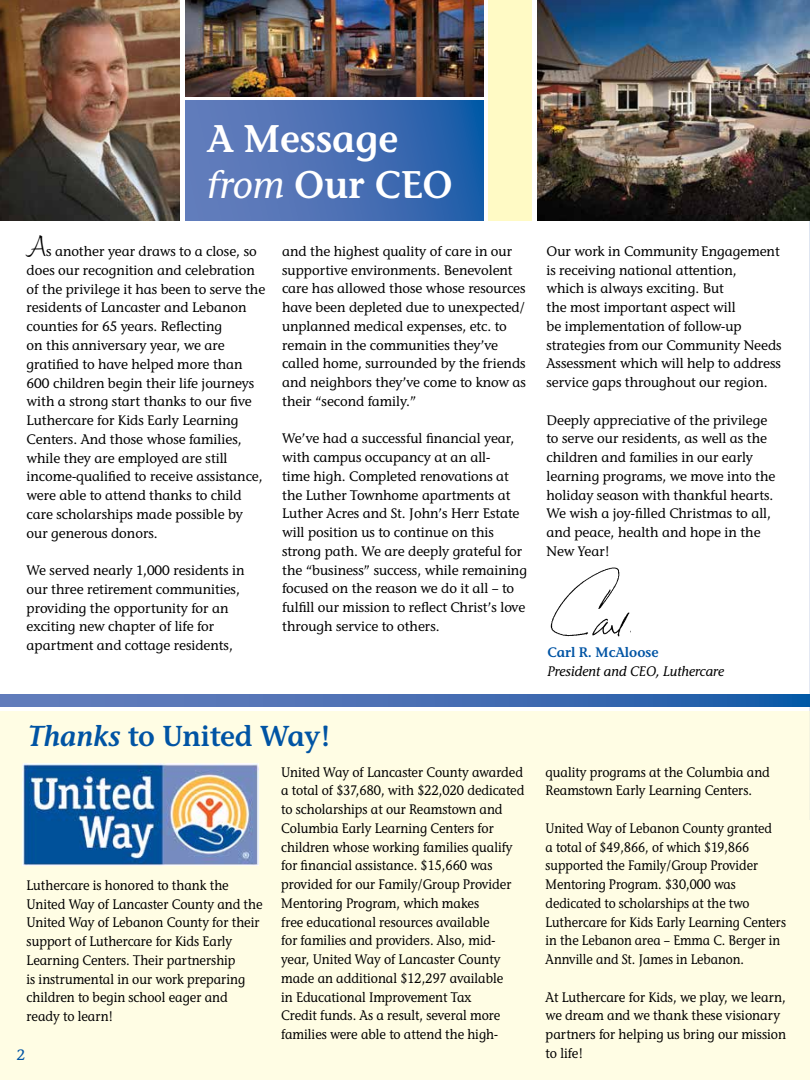
<style>
.page{position:relative;width:810px;height:1080px;background:#fff}
.page>*{position:absolute;margin:0;border:0;box-sizing:border-box;transform-origin:0 0}
.t1{font:600 38.5px/46.1px "Stone Inf ITC Std";color:#fff}
.t2{font:600 28.75px "Stone Inf ITC Std";letter-spacing:-.02em;color:#0054a4}
.t3{font:500 15px "Stone Inf ITC Std";color:#0054a4}
.t4{font:500 13.75px/18.8px "Stone Inf ITC Std";color:#000}
.t5{font:500 13.75px/18.8px "Stone Inf ITC Std";color:#000;scale:.91 1}
.t6{font:500 13.75px/18.8px "Stone Inf ITC Std";color:#000;scale:.89 1}
.t7{font:500 13.75px/18.8px "Stone Inf ITC Std";color:#000;scale:.92 1}
.t8{font:italic 500 13.75px "Stone Inf ITC Std";color:#000}
.t9{font:600 13.75px "Stone Inf ITC Std";color:#0054a4}
.s1{font-weight:500;font-style:italic}
.s2{font-family:"Honey Script";font-weight:300;font-size:30px}
.s3{font-style:italic}
</style>
<div class="page">
<hr style="left:809px;top:0;width:1px;height:820px;background:#e1e7f2">
<div style="left:0;top:711px;width:810px;height:369px;background:#fffde4"></div>
<svg style="left:185px;top:101px;width:298px;height:120px;background:#466eb3"></svg>
<svg style="left:0;top:695px;width:810px;height:11px;background:#446eb3"></svg>
<img style="left:0;top:0;width:180px;height:221px">
<img style="left:550px;top:567px;width:80px;height:70px">
<img style="left:537px;top:0;width:273px;height:221px">
<img style="left:185px;top:0;width:298px;height:96px">
<div style="left:489px;top:0;width:43px;height:221px;background:#fffac5"></div>
<img style="left:22px;top:763px;width:236px;height:102px">
<h1 class="t1" style="left:207px;top:115px;width:247px">A Message <span class="s1">from</span> Our CEO</h1>
<p class="t4" style="left:27px;top:242px;width:240px"><span class="s2">A</span>s another year draws to a close, so does our recognition and celebration of the privilege it has been to serve the residents of Lancaster and Lebanon counties for 65 years. Reflecting<br>on this anniversary year, we are gratified to have helped more than 600 children begin their life journeys with a strong start thanks to our five Luthercare for Kids Early Learning Centers. And those whose families, while they are employed are still income-qualified to receive assistance, were able to attend thanks to child care scholarships made possible by our generous donors.</p>
<p class="t4" style="left:27px;top:561px;width:219px">We served nearly 1,000 residents in our three retirement communities, providing the opportunity for an exciting new chapter of life for apartment and cottage residents,</p>
<p class="t4" style="left:282px;top:241px;width:245px">and the highest quality of care in our supportive environments. Benevolent care has allowed those whose resources have been depleted due to unexpected/ unplanned medical expenses, etc. to remain in the communities they’ve called home, surrounded by the friends and neighbors they’ve come to know as their “second family.”</p>
<p class="t4" style="left:282px;top:429px;width:246px">We’ve had a successful financial year, with campus occupancy at an all-<br>time high. Completed renovations at the Luther Townhome apartments at Luther Acres and St. John’s Herr Estate will position us to continue on this strong path. We are deeply grateful for the “business” success, while remaining focused on the reason we do it all – to fulfill our mission to reflect Christ’s love through service to others.</p>
<h2 class="t2" style="left:28px;top:717px;width:305px"><span class="s3">Thanks</span> to United Way!</h2>
<p class="t4" style="left:547px;top:241px;width:237px">Our work in Community Engagement is receiving national attention,<br>which is always exciting. But<br>the most important aspect will<br>be implementation of follow-up strategies from our Community Needs Assessment which will help to address service gaps throughout our region.</p>
<p class="t4" style="left:547px;top:410px;width:230px">Deeply appreciative of the privilege to serve our residents, as well as the children and families in our early learning programs, we move into the holiday season with thankful hearts.<br>We wish a joy-filled Christmas to all, and peace, health and hope in the<br>New Year!</p>
<p class="t9" style="left:547px;top:644px;width:113px">Carl R. McAloose</p>
<p class="t8" style="left:547px;top:663px;width:178px">President and CEO, Luthercare</p>
<p class="t5" style="left:27px;top:876px;width:261px">Luthercare is honored to thank the United Way of Lancaster County and the United Way of Lebanon County for their support of Luthercare for Kids Early Learning Centers. Their partnership<br>is instrumental in our work preparing children to begin school eager and ready to learn!</p>
<p class="t3" style="left:17px;top:1046px;width:10px">2</p>
<p class="t5" style="left:281px;top:762px;width:269px">United Way of Lancaster County awarded a total of $37,680, with $22,020 dedicated to scholarships at our Reamstown and Columbia Early Learning Centers for children whose working families qualify for financial assistance. $15,660 was provided for our Family/Group Provider Mentoring Program, which makes<br>free educational resources available<br>for families and providers. Also, mid&shy;year, United Way of Lancaster County made an additional $12,297 available<br>in Educational Improvement Tax<br>Credit funds. As a result, several more families were able to attend the high-</p>
<p class="t5" style="left:546px;top:762px;width:248px">quality programs at the Columbia and<br>Reamstown Early Learning Centers.</p>
<p class="t6" style="left:546px;top:818px;width:272px">United Way of Lebanon County granted<br>a total of $49,866, of which $19,866 supported the Family/Group Provider Mentoring Program. $30,000 was dedicated to scholarships at the two Luthercare for Kids Early Learning Centers in the Lebanon area – Emma C. Berger in Annville and St. James in Lebanon.</p>
<p class="t7" style="left:546px;top:987px;width:263px">At Luthercare for Kids, we play, we learn, we dream and we thank these visionary partners for helping us bring our mission to life!</p>
</div>
